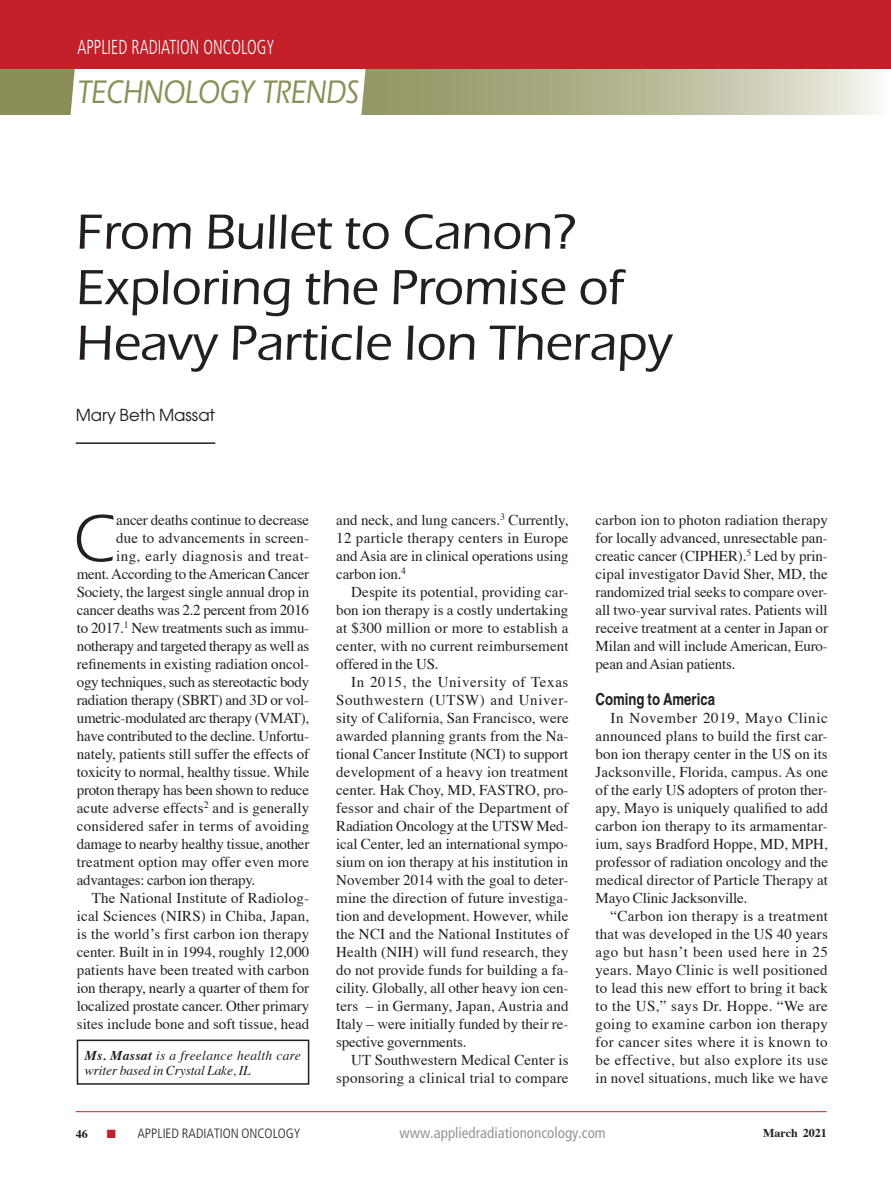
<style>
.page{position:relative;width:891px;height:1202px;background:#fff}
.page>*{position:absolute;margin:0;border:0;box-sizing:border-box;transform-origin:0 0}
.t1{font:69px "Itc Eras";color:#231f20}
.t2{font:500 51px/55.5px "Itc Eras";color:#231f20}
.t3{font:500 33.75px "Itc Eras";color:#8b8f57;scale:.8 1}
.t4{font:300 condensed 20.25px "Frutiger";color:#fff;scale:.8 1}
.t5{font:700 16.5px "Helvetica";color:#231f20;scale:.8 1}
.t6{font:16.5px "Avant Garde";color:#231f20}
.t7{font:15px/18px "Times";letter-spacing:-.01em;color:#231f20;text-align:justify}
.t8{font:15px/18px "Times";letter-spacing:.015em;color:#231f20;text-align:right}
.t9{font:15px "Times";letter-spacing:.01em;color:#231f20}
.t10{font:condensed 15px "Frutiger";color:#949698}
.t11{font:15px "Times";letter-spacing:.025em;color:#231f20}
.t12{font:italic 13.5px/15px "Times";letter-spacing:-.01em;color:#231f20}
.t13{font:300 condensed 13.5px "Frutiger";color:#231f20}
.t14{font:700 12px "Times";color:#231f20}
.s1{font-weight:700}
.s2{color:#c2202f}
</style>
<div class="page">
<svg style="left:0;top:68px;width:890px;height:47px;background:#b6b391"></svg>
<svg style="left:69px;top:68px;width:297px;height:47px"></svg>
<div style="left:0;top:0;width:890px;height:68px;background:#c4202a"></div>
<hr style="left:890px;top:0;width:1px;height:69px;background:#c4202a">
<hr style="left:76px;top:1111px;width:751px;height:1px;background:#c4202a">
<hr style="left:76px;top:442px;width:139px;height:2px;background:#231f20">
<div style="left:77px;top:1039px;width:232px;height:45px;border:2px solid #231f20"></div>
<h3 class="t4" style="left:77px;top:35px;width:248px">APPLIED RADIATION ONCOLOGY</h3>
<h3 class="t3" style="left:77px;top:73px;width:357px">TECHNOLOGY TRENDS</h3>
<h2 class="t2" style="left:76px;top:205px;width:597px">From Bullet to Canon?<br>Exploring the Promise of<br>Heavy Particle Ion Therapy</h2>
<p class="t6" style="left:76px;top:405px;width:141px">Mary Beth Massat</p>
<h1 class="t1" style="left:72px;top:500px;width:44px">C</h1>
<p class="t7" style="left:116px;top:512px;width:195px">ancer deaths continue to decrease</p>
<p class="t9" style="left:116px;top:528px;width:195px">due to advancements in screen-</p>
<p class="t11" style="left:116px;top:546px;width:194px">ing, early diagnosis and treat-</p>
<p class="t7" style="left:77px;top:566px;width:234px">ment. According to the American Cancer</p>
<p class="t7" style="left:77px;top:584px;width:234px">Society, the largest single annual drop in</p>
<p class="t7" style="left:77px;top:602px;width:234px">cancer deaths was 2.2 percent from 2016</p>
<p class="t7" style="left:77px;top:620px;width:234px">to 2017.<sup>1</sup> New treatments such as immu-</p>
<p class="t7" style="left:77px;top:638px;width:234px">notherapy and targeted therapy as well as</p>
<p class="t7" style="left:77px;top:656px;width:234px">refinements in existing radiation oncol-</p>
<p class="t7" style="left:77px;top:674px;width:234px">ogy techniques, such as stereotactic body</p>
<p class="t7" style="left:77px;top:692px;width:234px">radiation therapy (SBRT) and 3D or vol-</p>
<p class="t7" style="left:77px;top:710px;width:234px">umetric-modulated arc therapy (VMAT),</p>
<p class="t7" style="left:77px;top:728px;width:234px">have contributed to the decline. Unfortu-</p>
<p class="t7" style="left:77px;top:746px;width:234px">nately, patients still suffer the effects of</p>
<p class="t7" style="left:77px;top:764px;width:234px">toxicity to normal, healthy tissue. While</p>
<p class="t7" style="left:77px;top:782px;width:234px">proton therapy has been shown to reduce</p>
<p class="t7" style="left:77px;top:800px;width:234px">acute adverse effects<sup>2</sup> and is generally</p>
<p class="t8" style="left:77px;top:818px;width:234px">considered safer in terms of avoiding</p>
<p class="t7" style="left:77px;top:836px;width:234px">damage to nearby healthy tissue, another</p>
<p class="t9" style="left:77px;top:852px;width:234px">treatment option may offer even more</p>
<p class="t7" style="left:77px;top:872px;width:180px">advantages: carbon ion therapy.</p>
<p class="t9" style="left:92px;top:888px;width:219px">The National Institute of Radiolog-</p>
<p class="t9" style="left:77px;top:906px;width:234px">ical Sciences (NIRS) in Chiba, Japan,</p>
<p class="t8" style="left:77px;top:926px;width:234px">is the world’s first carbon ion therapy</p>
<p class="t7" style="left:77px;top:944px;width:234px">center. Built in in 1994, roughly 12,000</p>
<p class="t7" style="left:77px;top:962px;width:234px">patients have been treated with carbon</p>
<p class="t7" style="left:77px;top:980px;width:234px">ion therapy, nearly a quarter of them for</p>
<p class="t7" style="left:77px;top:998px;width:234px">localized prostate cancer. Other primary</p>
<p class="t7" style="left:77px;top:1016px;width:234px">sites include bone and soft tissue, head</p>
<p class="t12" style="left:85px;top:1046px;width:217px"><span class="s1">Ms. Massat</span> is a freelance health care writer based in Crystal Lake, IL</p>
<p class="t7" style="left:336px;top:512px;width:234px">and neck, and lung cancers.<sup>3</sup> Currently, 12 particle therapy centers in Europe and Asia are in clinical operations using carbon ion.<sup>4</sup></p>
<p class="t7" style="left:336px;top:584px;width:234px;text-indent:15px">Despite its potential, providing car&shy;bon ion therapy is a costly undertaking at $300 million or more to establish a center, with no current reimbursement offered in the US.</p>
<p class="t7" style="left:336px;top:674px;width:234px;text-indent:15px">In 2015, the University of Texas Southwestern (UTSW) and Univer&shy;sity of California, San Francisco, were awarded planning grants from the Na&shy;tional Cancer Institute (NCI) to support development of a heavy ion treatment center. Hak Choy, MD, FASTRO, pro&shy;fessor and chair of the Department of Radiation Oncology at the UTSW Med&shy;ical Center, led an international sympo&shy;sium on ion therapy at his institution in November 2014 with the goal to deter&shy;mine the direction of future investiga&shy;tion and development. However, while the NCI and the National Institutes of Health (NIH) will fund research, they do not provide funds for building a fa&shy;cility. Globally, all other heavy ion cen&shy;ters – in Germany, Japan, Austria and Italy – were initially funded by their re&shy;spective governments.</p>
<p class="t8" style="left:336px;top:1052px;width:234px">UT Southwestern Medical Center is sponsoring a clinical trial to compare</p>
<p class="t7" style="left:596px;top:512px;width:234px">carbon ion to photon radiation therapy for locally advanced, unresectable pan&shy;creatic cancer (CIPHER).<sup>5</sup> Led by prin&shy;cipal investigator David Sher, MD, the randomized trial seeks to compare over&shy;all two-year survival rates. Patients will receive treatment at a center in Japan or Milan and will include American, Euro&shy;pean and Asian patients.</p>
<p class="t5" style="left:596px;top:689px;width:151px">Coming to America</p>
<p class="t7" style="left:596px;top:710px;width:234px;text-indent:15px">In November 2019, Mayo Clinic announced plans to build the first car&shy;bon ion therapy center in the US on its Jacksonville, Florida, campus. As one of the early US adopters of proton ther&shy;apy, Mayo is uniquely qualified to add carbon ion therapy to its armamentar&shy;ium, says Bradford Hoppe, MD, MPH, professor of radiation oncology and the medical director of Particle Therapy at Mayo Clinic Jacksonville.</p>
<p class="t7" style="left:596px;top:908px;width:234px;text-indent:15px">“Carbon ion therapy is a treatment that was developed in the US 40 years ago but hasn’t been used here in 25 years. Mayo Clinic is well positioned to lead this new effort to bring it back to the US,” says Dr. Hoppe. “We are going to examine carbon ion therapy for cancer sites where it is known to be effective, but also explore its use in novel situations, much like we have</p>
<p class="t14" style="left:76px;top:1125px;width:13px">46</p>
<p class="t13" style="left:107px;top:1125px;width:195px"><span class="s2">■</span> APPLIED RADIATION ONCOLOGY</p>
<p class="t10" style="left:399px;top:1123px;width:208px">www.appliedradiationoncology.com</p>
<p class="t14" style="left:763px;top:1125px;width:65px">March 2021</p>
</div>
